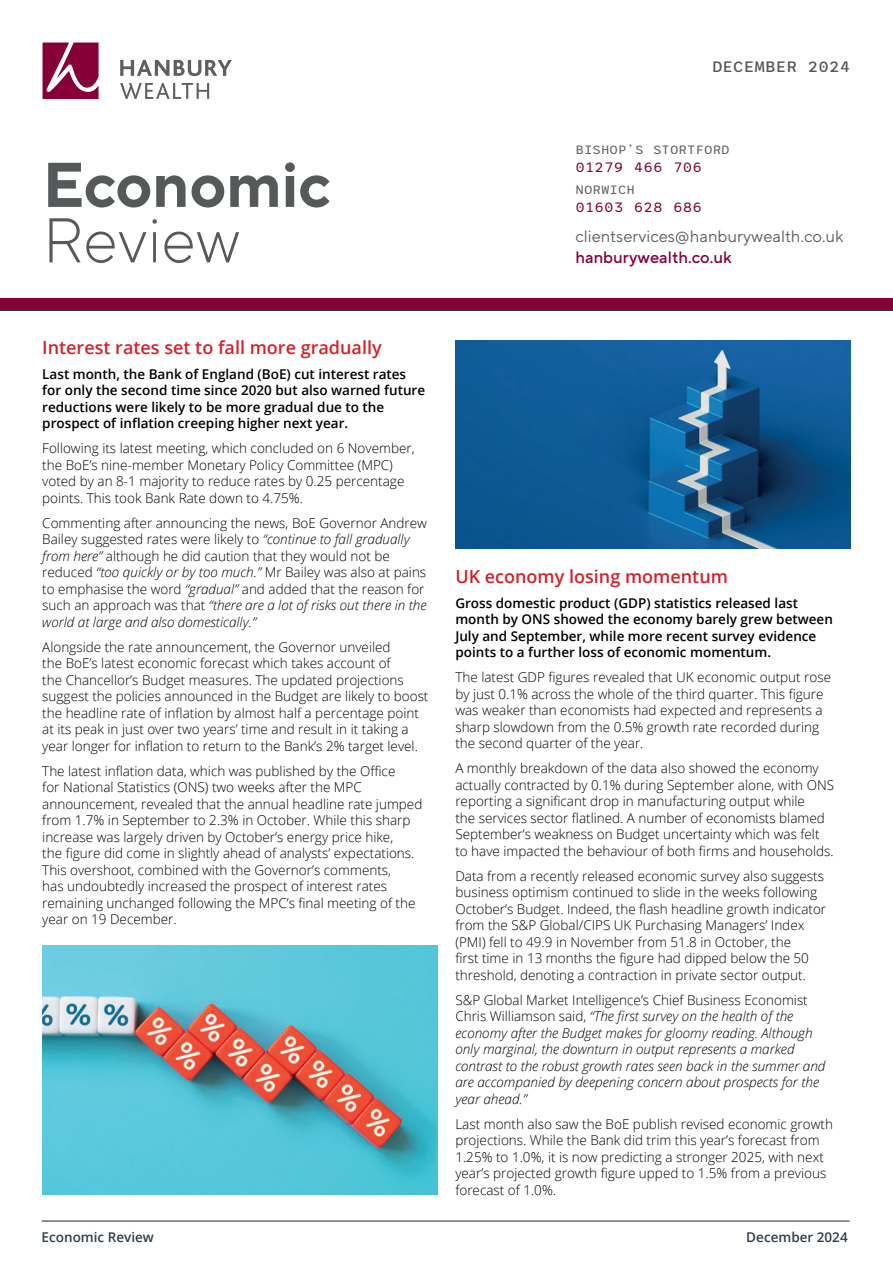
<style>
.page{position:relative;width:893px;height:1263px;background:#fff}
.page>*{position:absolute;margin:0;border:0;box-sizing:border-box;transform-origin:0 0}
.t1{font:700 63px "TT Norms Pro";letter-spacing:-.005em;color:#55595a}
.t2{font:300 63px "TT Norms Pro";letter-spacing:-.005em;color:#55595a}
.t3{font:600 18px "Open Sans";color:#d2222a}
.t4{font:16.5px "TT Norms Pro";color:#5f5f62}
.t5{font:500 16.5px "TT Norms Pro";color:#860037}
.t6{font:500 15px "League Mono";color:#55595a}
.t7{font:300 13.5px/16.5px "Open Sans";color:#000001}
.t8{font:600 13.5px/16.5px "Open Sans";color:#000001}
.t9{font:italic 300 13.5px/16.5px "Open Sans";color:#000001}
.t10{font:600 13.5px "Open Sans";color:#2f3e4b}
.t11{font:13.5px "League Mono";color:#860037}
.t12{font:12px "League Mono";color:#5f5f62}
.s1{font-style:italic}
.s2{font-style:normal}
</style>
<div class="page">
<div style="left:0;top:298px;width:893px;height:12px;background:#860037"></div>
<svg style="left:120px;top:60px;width:112px;height:16px"></svg>
<svg style="left:120px;top:83px;width:89px;height:16px"></svg>
<svg style="left:43px;top:43px;width:56px;height:56px;background:#9b2c59"></svg>
<hr style="left:42px;top:1220px;width:808px;height:1px;background:#2f3e4b">
<hr style="left:0;top:310px;width:893px;height:1px;background:#2f3e4b">
<img style="left:43px;top:945px;width:395px;height:250px">
<img style="left:455px;top:340px;width:395px;height:208px">
<h1 class="t1" style="left:43px;top:143px;width:290px">Economic</h1>
<h1 class="t2" style="left:43px;top:200px;width:199px">Review</h1>
<p class="t6" style="left:712px;top:55px;width:140px">DECEMBER 2024</p>
<p class="t12" style="left:575px;top:141px;width:156px">BISHOP’S STORTFORD</p>
<p class="t11" style="left:575px;top:157px;width:128px">01279 466 706</p>
<p class="t12" style="left:575px;top:181px;width:61px">NORWICH</p>
<p class="t11" style="left:575px;top:197px;width:128px">01603 628 686</p>
<p class="t4" style="left:575px;top:225px;width:270px">clientservices@hanburywealth.co.uk</p>
<p class="t5" style="left:575px;top:246px;width:158px">hanburywealth.co.uk</p>
<h2 class="t3" style="left:42px;top:335px;width:341px">Interest rates set to fall more gradually</h2>
<p class="t8" style="left:42px;top:366px;width:384px">Last month, the Bank of England (BoE) cut interest rates for only the second time since 2020 but also warned future reductions were likely to be more gradual due to the prospect of inflation creeping higher next year.</p>
<p class="t7" style="left:42px;top:440px;width:374px">Following its latest meeting, which concluded on 6 November, the BoE’s nine-member Monetary Policy Committee (MPC) voted by an 8-1 majority to reduce rates by 0.25 percentage points. This took Bank Rate down to 4.75%.</p>
<p class="t7" style="left:42px;top:514px;width:386px">Commenting after announcing the news, BoE Governor Andrew Bailey suggested rates were likely to <span class="s1">“continue to fall gradually from here”</span> although he did caution that they would not be reduced <span class="s1">“too quickly or by too much.”</span> Mr Bailey was also at pains to emphasise the word <span class="s1">“gradual”</span> and added that the reason for such an approach was that <span class="s1">“there are a lot of risks out there in the world at large and also domestically.”</span></p>
<p class="t7" style="left:42px;top:638px;width:388px">Alongside the rate announcement, the Governor unveiled<br>the BoE’s latest economic forecast which takes account of<br>the Chancellor’s Budget measures. The updated projections suggest the policies announced in the Budget are likely to boost the headline rate of inflation by almost half a percentage point at its peak in just over two years’ time and result in it taking a year longer for inflation to return to the Bank’s 2% target level.</p>
<p class="t7" style="left:42px;top:762px;width:382px">The latest inflation data, which was published by the Office<br>for National Statistics (ONS) two weeks after the MPC announcement, revealed that the annual headline rate jumped from 1.7% in September to 2.3% in October. While this sharp increase was largely driven by October’s energy price hike,<br>the figure did come in slightly ahead of analysts’ expectations.<br>This overshoot, combined with the Governor’s comments,<br>has undoubtedly increased the prospect of interest rates remaining unchanged following the MPC’s final meeting of the year on 19 December.</p>
<h2 class="t3" style="left:455px;top:564px;width:274px">UK economy losing momentum</h2>
<p class="t8" style="left:455px;top:594px;width:379px">Gross domestic product (GDP) statistics released last month by ONS showed the economy barely grew between July and September, while more recent survey evidence points to a further loss of economic momentum.</p>
<p class="t7" style="left:455px;top:668px;width:377px">The latest GDP figures revealed that UK economic output rose by just 0.1% across the whole of the third quarter. This figure was weaker than economists had expected and represents a sharp slowdown from the 0.5% growth rate recorded during the second quarter of the year.</p>
<p class="t7" style="left:455px;top:759px;width:380px">A monthly breakdown of the data also showed the economy actually contracted by 0.1% during September alone, with ONS reporting a significant drop in manufacturing output while<br>the services sector flatlined. A number of economists blamed September’s weakness on Budget uncertainty which was felt to have impacted the behaviour of both firms and households.</p>
<p class="t7" style="left:455px;top:867px;width:372px">Data from a recently released economic survey also suggests business optimism continued to slide in the weeks following October’s Budget. Indeed, the flash headline growth indicator from the S&amp;P Global/CIPS UK Purchasing Managers’ Index (PMI) fell to 49.9 in November from 51.8 in October, the<br>first time in 13 months the figure had dipped below the 50 threshold, denoting a contraction in private sector output.</p>
<p class="t9" style="left:455px;top:991px;width:371px"><span class="s2">S&amp;P Global Market Intelligence’s Chief Business Economist Chris Williamson said,</span> “The first survey on the health of the economy after the Budget makes for gloomy reading. Although only marginal, the downturn in output represents a marked contrast to the robust growth rates seen back in the summer and are accompanied by deepening concern about prospects for the year ahead.”</p>
<p class="t7" style="left:455px;top:1115px;width:379px">Last month also saw the BoE publish revised economic growth projections. While the Bank did trim this year’s forecast from 1.25% to 1.0%, it is now predicting a stronger 2025, with next year’s projected growth figure upped to 1.5% from a previous forecast of 1.0%.</p>
<p class="t10" style="left:42px;top:1227px;width:114px">Economic Review</p>
<p class="t10" style="left:746px;top:1227px;width:103px">December 2024</p>
</div>
